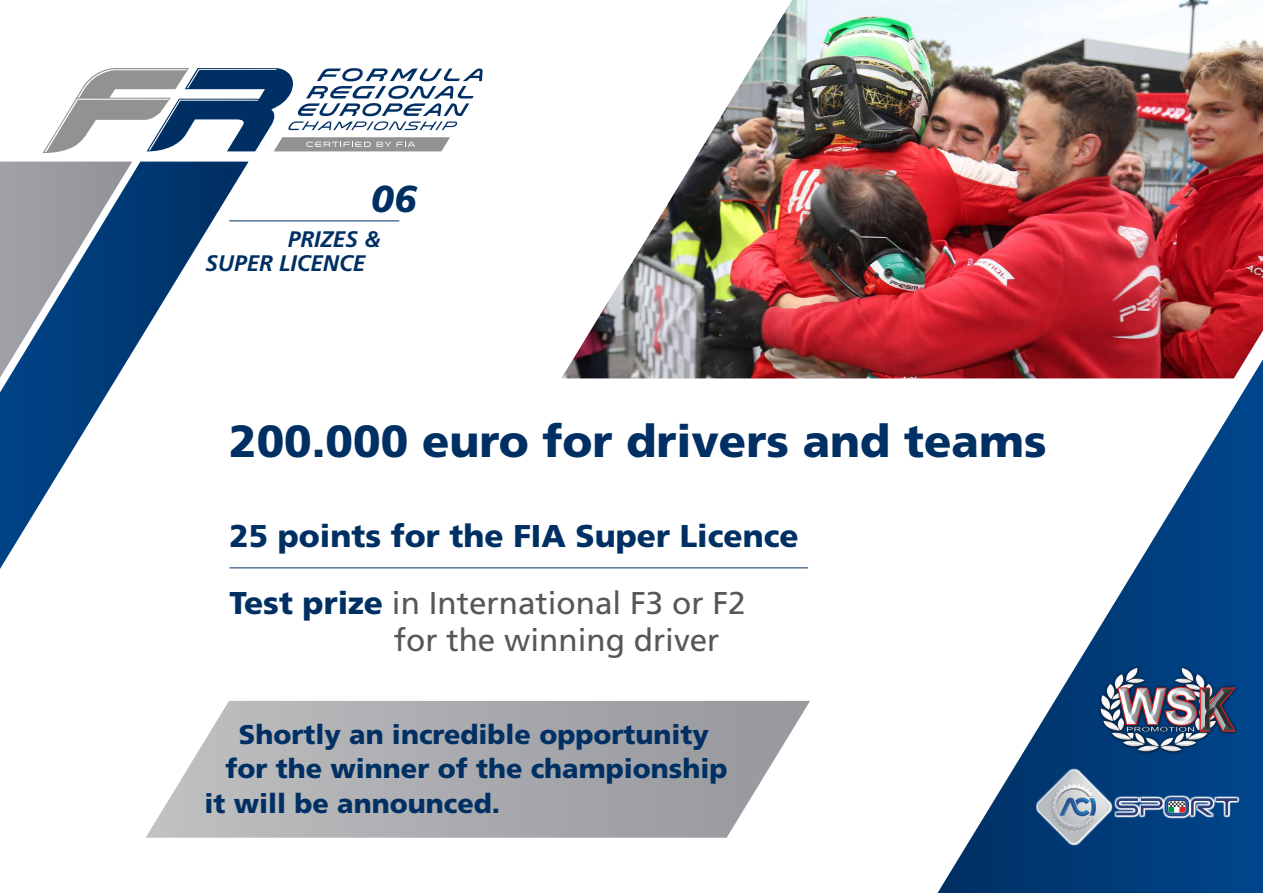
<style>
.page{position:relative;width:1263px;height:893px;background:#fff}
.page>*{position:absolute;margin:0;border:0;box-sizing:border-box;transform-origin:0 0}
.t1{font:900 45px "Frutiger";color:#003063}
.t2{font:italic 900 37.5px "Frutiger";color:#003063}
.t3{font:900 31.5px/67.1px "Frutiger";color:#003063}
.t4{font:31.5px "Frutiger";color:#575756}
.t5{font:900 27px "Frutiger";color:#003063}
.t6{font:italic 700 22.5px/24px "Frutiger";color:#003063}
.s1{font-weight:400;color:#575756}
</style>
<div class="page">
<svg style="left:146px;top:701px;width:664px;height:137px;background:#b4b5b8"></svg>
<hr style="left:229px;top:221px;width:170px;height:1px;background:#003063">
<hr style="left:230px;top:567px;width:578px;height:1px;background:#003063">
<img style="left:562px;top:0;width:696px;height:378px">
<img style="left:872px;top:43px;width:391px;height:850px">
<img style="left:1090px;top:659px;width:153px;height:102px">
<img style="left:1029px;top:765px;width:221px;height:84px">
<svg style="left:43px;top:68px;width:440px;height:85px"></svg>
<svg style="left:0;top:162px;width:249px;height:407px"></svg>
<h2 class="t2" style="left:371px;top:176px;width:47px">06</h2>
<p class="t6" style="left:205px;top:227px;width:177px;text-indent:83px">PRIZES &amp;<br>SUPER LICENCE</p>
<h1 class="t1" style="left:229px;top:414px;width:819px">200.000 euro for drivers and teams</h1>
<p class="t3" style="left:230px;top:502px;width:571px">25 points for the FIA Super Licence<br>Test prize <span class="s1">in International F3 or F2</span></p>
<p class="t4" style="left:394px;top:622px;width:327px">for the winning driver</p>
<p class="t5" style="left:239px;top:718px;width:472px">Shortly an incredible opportunity</p>
<p class="t5" style="left:225px;top:753px;width:504px">for the winner of the championship</p>
<p class="t5" style="left:204px;top:787px;width:297px">it will be announced.</p>
</div>
